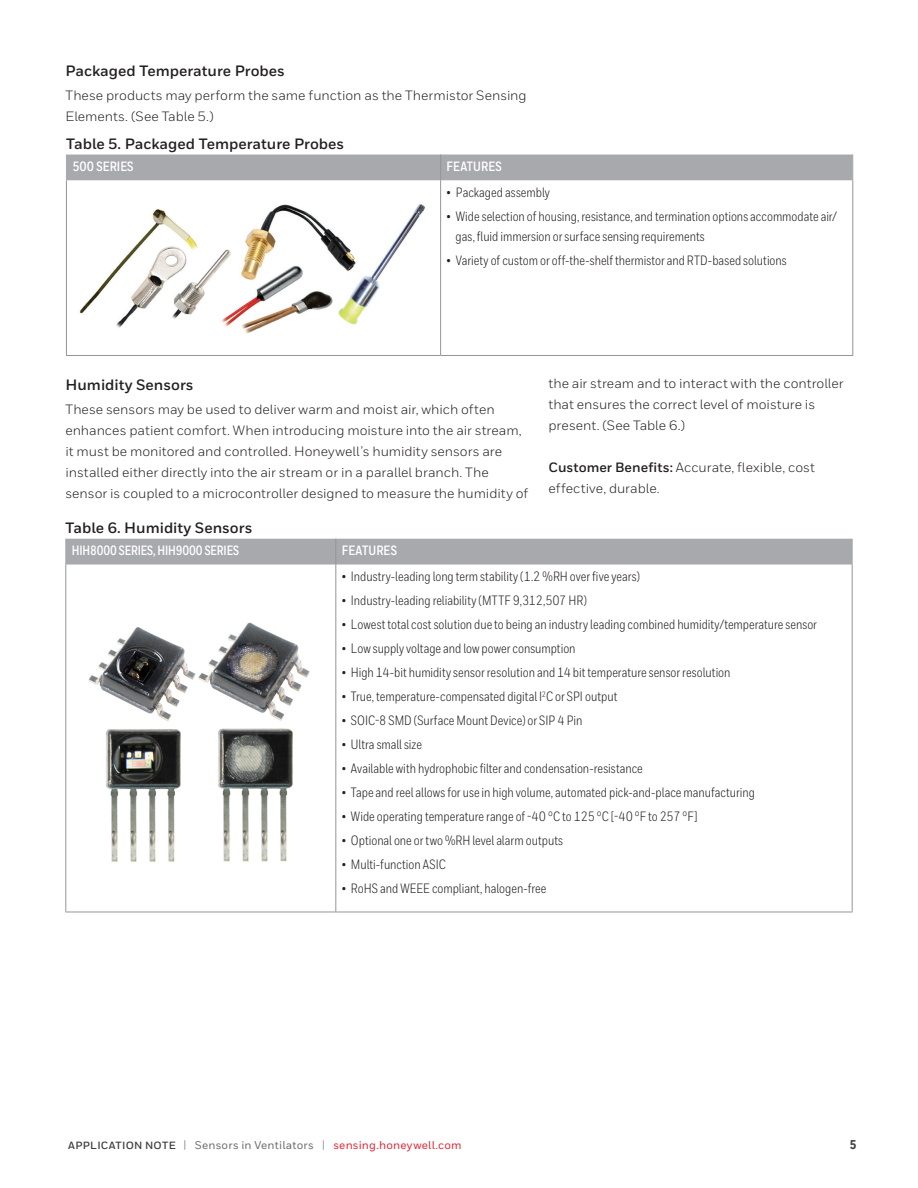
<style>
.page{position:relative;width:918px;height:1188px;background:#fff}
.page>*{position:absolute;margin:0;border:0;box-sizing:border-box;transform-origin:0 0}
.t1{font:700 15px "Honeywell Sans";color:#231f20}
.t2{font:13.5px/19.5px "Honeywell Cond";color:#231f20}
.t3{font:13.5px/21px "Honeywell Sans";color:#231f20}
.t4{font:700 13.5px "Honeywell Cond";letter-spacing:-.01em;color:#fff;scale:.94 1}
.t5{font:700 13.5px "Honeywell Cond";letter-spacing:.01em;color:#fff}
.t6{font:700 13.5px "Honeywell Cond";letter-spacing:-.01em;color:#fff}
.t7{font:800 12.75px "Honeywell Cond";color:#3e3e3f}
.t8{font:500 11.25px "Honeywell Sans";letter-spacing:.015em;color:#e22536}
.s1{font-weight:700}
.s2{font-weight:700;font-size:10.5px;color:#3e3e3f}
.s3{font-size:11.4px;color:#939598}
.s4{color:#6c6d70}
</style>
<div class="page">
<hr style="left:66px;top:181px;width:1px;height:174px;background:#939598">
<hr style="left:852px;top:181px;width:1px;height:174px;background:#939598">
<hr style="left:440px;top:181px;width:1px;height:174px;background:#939598">
<hr style="left:66px;top:355px;width:375px;height:1px;background:#939598">
<div style="left:66px;top:155px;width:787px;height:26px;background:#a8a9ad"></div>
<hr style="left:441px;top:355px;width:412px;height:1px;background:#939598">
<img style="left:79px;top:204px;width:346px;height:130px">
<svg style="left:66px;top:565px;width:786px;height:347px"></svg>
<hr style="left:65px;top:565px;width:1px;height:347px;background:#939598">
<hr style="left:852px;top:565px;width:1px;height:347px;background:#939598">
<hr style="left:335px;top:565px;width:1px;height:347px;background:#939598">
<hr style="left:65px;top:912px;width:271px;height:1px;background:#939598">
<hr style="left:336px;top:912px;width:517px;height:1px;background:#939598">
<div style="left:65px;top:539px;width:788px;height:26px;background:#a8a9ad"></div>
<img style="left:86px;top:611px;width:230px;height:255px">
<p class="t1" style="left:65px;top:61px;width:221px">Packaged Temperature Probes</p>
<p class="t3" style="left:65px;top:84px;width:463px">These products may perform the same function as the Thermistor Sensing<br>Elements. (See Table 5.)</p>
<p class="t1" style="left:66px;top:134px;width:280px">Table 5. Packaged Temperature Probes</p>
<p class="t6" style="left:72px;top:158px;width:63px">500 SERIES</p>
<p class="t5" style="left:447px;top:158px;width:57px">FEATURES</p>
<p class="t2" style="left:447px;top:183px;width:105px">• Packaged assembly</p>
<p class="t2" style="left:456px;top:207px;width:383px;text-indent:-9px">• Wide selection of housing, resistance, and termination options accommodate air/ gas, fluid immersion or surface sensing requirements</p>
<p class="t2" style="left:447px;top:250px;width:342px">• Variety of custom or off-the-shelf thermistor and RTD-based solutions</p>
<p class="t1" style="left:65px;top:375px;width:130px">Humidity Sensors</p>
<p class="t3" style="left:65px;top:398px;width:464px">These sensors may be used to deliver warm and moist air, which often enhances patient comfort. When introducing moisture into the air stream, it must be monitored and controlled. Honeywell’s humidity sensors are installed either directly into the air stream or in a parallel branch. The sensor is coupled to a microcontroller designed to measure the humidity of</p>
<p class="t3" style="left:549px;top:373px;width:297px">the air stream and to interact with the controller that ensures the correct level of moisture is present. (See Table 6.)</p>
<p class="t3" style="left:549px;top:457px;width:268px"><span class="s1">Customer Benefits:</span> Accurate, flexible, cost effective, durable.</p>
<p class="t1" style="left:65px;top:518px;width:188px">Table 6. Humidity Sensors</p>
<p class="t4" style="left:72px;top:542px;width:179px">HIH8000 SERIES, HIH9000 SERIES</p>
<p class="t5" style="left:342px;top:542px;width:57px">FEATURES</p>
<p class="t2" style="left:342px;top:567px;width:300px">• Industry-leading long term stability (1.2 %RH over five years)</p>
<p class="t2" style="left:342px;top:591px;width:247px">• Industry-leading reliability (MTTF 9,312,507 HR)</p>
<p class="t2" style="left:342px;top:615px;width:477px">• Lowest total cost solution due to being an industry leading combined humidity/temperature sensor</p>
<p class="t2" style="left:342px;top:639px;width:235px">• Low supply voltage and low power consumption</p>
<p class="t2" style="left:342px;top:663px;width:390px">• High 14-bit humidity sensor resolution and 14 bit temperature sensor resolution</p>
<p class="t2" style="left:342px;top:687px;width:277px">• True, temperature-compensated digital I<sup>2</sup>C or SPI output</p>
<p class="t2" style="left:342px;top:711px;width:242px">• SOIC-8 SMD (Surface Mount Device) or SIP 4 Pin</p>
<p class="t2" style="left:342px;top:735px;width:82px">• Ultra small size</p>
<p class="t2" style="left:342px;top:759px;width:303px">• Available with hydrophobic filter and condensation-resistance</p>
<p class="t2" style="left:342px;top:783px;width:415px">• Tape and reel allows for use in high volume, automated pick-and-place manufacturing</p>
<p class="t2" style="left:342px;top:807px;width:357px">• Wide operating temperature range of -40 °C to 125 °C [-40 °F to 257 °F]</p>
<p class="t2" style="left:342px;top:831px;width:223px">• Optional one or two %RH level alarm outputs</p>
<p class="t2" style="left:342px;top:855px;width:106px">• Multi-function ASIC</p>
<p class="t2" style="left:342px;top:879px;width:206px">• RoHS and WEEE compliant, halogen-free</p>
<p class="t8" style="left:68px;top:1139px;width:395px"><span class="s2">APPLICATION NOTE</span> <span class="s3">|</span> <span class="s4">Sensors in Ventilators</span> <span class="s3">|</span> sensing.honeywell.com</p>
<p class="t7" style="left:850px;top:1137px;width:8px">5</p>
</div>
